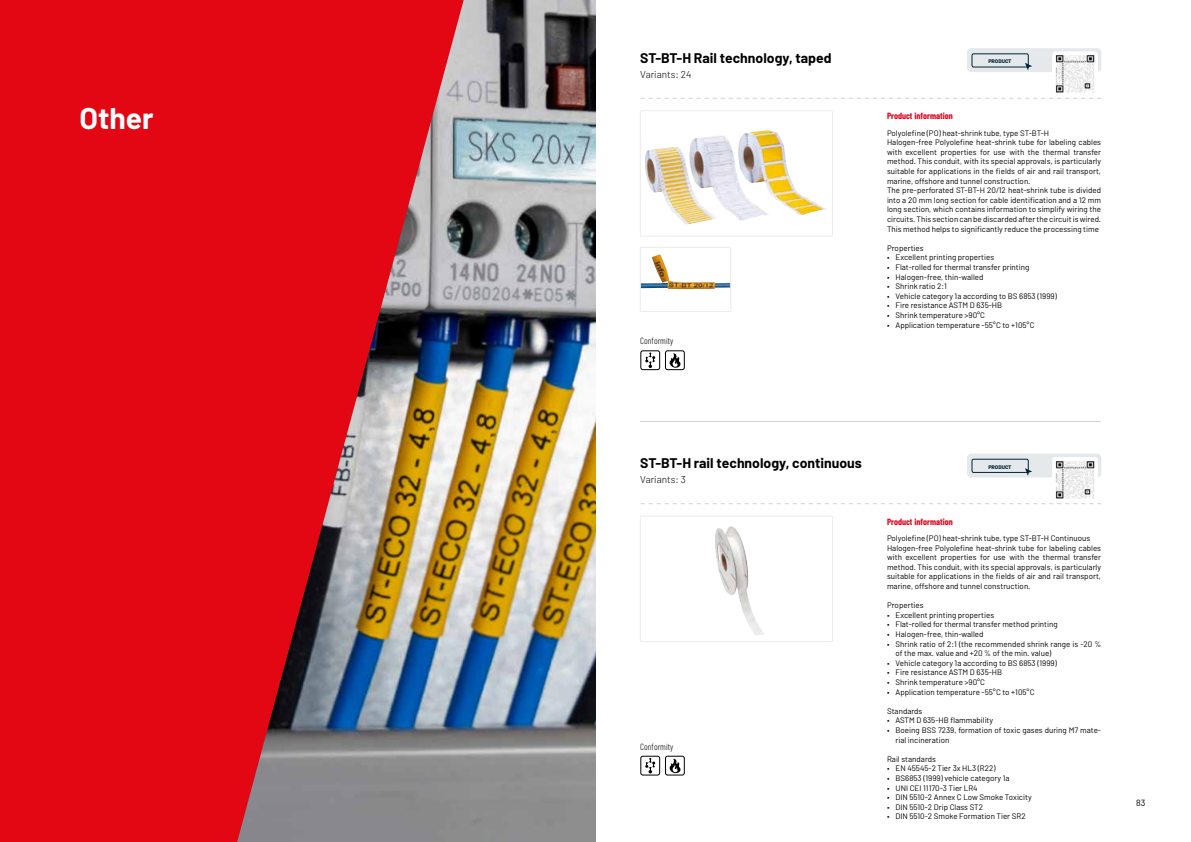
<style>
.page{position:relative;width:1191px;height:842px;background:#fff}
.page>*{position:absolute;margin:0;border:0;box-sizing:border-box;transform-origin:0 0}
.t1{font:700 30px "Barlow";color:#fff}
.t2{font:700 14px "Barlow";color:#000}
.t3{font:300 10px "Barlow";color:#000}
.t4{font:700 9px "Barlow Condensed";color:#e2001a}
.t5{font:300 9px "Barlow Condensed";color:#000}
.t6{font:9px "Barlow";color:#000}
.t7{font:8px/9.6px "Barlow";color:#000}
.t8{font:700 6.3px "Barlow";color:#002536}
</style>
<div class="page">
<img style="left:463px;top:0;width:132px;height:842px">
<svg style="left:0;top:0;width:463px;height:842px;background:#cd262e"></svg>
<hr style="left:640px;top:421px;width:460px;height:1px;background:#d0d3d6">
<svg style="left:640px;top:98px;width:461px;height:1px"></svg>
<img style="left:689px;top:130px;width:138px;height:91px">
<div style="left:640px;top:110px;width:192px;height:126px;border:1px solid #ececec"></div>
<div style="left:967px;top:48px;width:134px;height:24px;background:#e6e9eb;border-radius:4px"></div>
<div style="left:1052px;top:52px;width:45px;height:44px;background:#fff;border-radius:3px"></div>
<img style="left:1055px;top:52px;width:42px;height:41px">
<svg style="left:971px;top:53px;width:61px;height:17px"></svg>
<svg style="left:640px;top:350px;width:20px;height:20px"></svg>
<div style="left:641px;top:351px;width:18px;height:18px;background:#fff;border-radius:2px"></div>
<svg style="left:645px;top:352px;width:10px;height:16px"></svg>
<svg style="left:665px;top:350px;width:20px;height:20px"></svg>
<div style="left:666px;top:351px;width:18px;height:18px;background:#fff;border-radius:2px"></div>
<svg style="left:669px;top:353px;width:11px;height:15px"></svg>
<img style="left:642px;top:254px;width:87px;height:35px">
<div style="left:640px;top:247px;width:91px;height:65px;border:1px solid #ececec"></div>
<svg style="left:640px;top:503px;width:461px;height:1px"></svg>
<img style="left:715px;top:526px;width:49px;height:109px">
<div style="left:640px;top:516px;width:192px;height:126px;border:1px solid #ececec"></div>
<div style="left:967px;top:454px;width:134px;height:23px;background:#e6e9eb;border-radius:4px"></div>
<div style="left:1052px;top:457px;width:45px;height:44px;background:#fff;border-radius:3px"></div>
<img style="left:1055px;top:457px;width:42px;height:42px">
<svg style="left:971px;top:459px;width:61px;height:16px"></svg>
<svg style="left:640px;top:756px;width:20px;height:19px"></svg>
<div style="left:641px;top:757px;width:18px;height:17px;background:#fff;border-radius:2px"></div>
<svg style="left:645px;top:758px;width:10px;height:15px"></svg>
<svg style="left:665px;top:756px;width:20px;height:19px"></svg>
<div style="left:666px;top:757px;width:18px;height:17px;background:#fff;border-radius:2px"></div>
<svg style="left:669px;top:759px;width:11px;height:14px"></svg>
<h2 class="t2" style="left:640px;top:49px;width:193px">ST-BT-H Rail technology, taped</h2>
<p class="t3" style="left:640px;top:68px;width:53px">Variants: 24</p>
<p class="t8" style="left:988px;top:57px;width:25px">Product</p>
<h1 class="t1" style="left:79px;top:99px;width:76px">Other</h1>
<p class="t4" style="left:887px;top:111px;width:67px">Product information</p>
<p class="t7" style="left:887px;top:128px;width:216px">Polyolefine (PO) heat-shrink tube, type ST-BT-H<br>Halogen-free Polyolefine heat-shrink tube for labeling cables with excellent properties for use with the thermal transfer method. This conduit, with its special approvals, is particularly suitable for applications in the fields of air and rail transport, marine, offshore and tunnel construction.<br>The pre-perforated ST-BT-H 20/12 heat-shrink tube is divided into a 20 mm long section for cable identification and a 12 mm long section, which contains information to simplify wiring the circuits. This section can be discarded after the circuit is wired.<br>This method helps to significantly reduce the processing time</p>
<p class="t7" style="left:887px;top:243px;width:38px">Properties</p>
<p class="t7" style="left:887px;top:252px;width:109px">• Excellent printing properties</p>
<p class="t7" style="left:887px;top:262px;width:144px">• Flat-rolled for thermal transfer printing</p>
<p class="t7" style="left:887px;top:272px;width:98px">• Halogen-free, thin-walled</p>
<p class="t7" style="left:887px;top:281px;width:61px">• Shrink ratio 2:1</p>
<p class="t7" style="left:887px;top:291px;width:171px">• Vehicle category 1a according to BS 6853 (1999)</p>
<p class="t7" style="left:887px;top:300px;width:117px">• Fire resistance ASTM D 635-HB</p>
<p class="t7" style="left:887px;top:310px;width:100px">• Shrink temperature &gt;90°C</p>
<p class="t7" style="left:887px;top:320px;width:149px">• Application temperature -55°C to +105°C</p>
<p class="t5" style="left:640px;top:335px;width:34px">Conformity</p>
<h2 class="t2" style="left:640px;top:454px;width:223px">ST-BT-H rail technology, continuous</h2>
<p class="t3" style="left:640px;top:474px;width:47px">Variants: 3</p>
<p class="t5" style="left:640px;top:741px;width:34px">Conformity</p>
<p class="t4" style="left:887px;top:516px;width:67px">Product information</p>
<p class="t8" style="left:988px;top:462px;width:25px">Product</p>
<p class="t7" style="left:887px;top:533px;width:216px">Polyolefine (PO) heat-shrink tube, type ST-BT-H Continuous Halogen-free Polyolefine heat-shrink tube for labeling cables with excellent properties for use with the thermal transfer method. This conduit, with its special approvals, is particularly suitable for applications in the fields of air and rail transport, marine, offshore and tunnel construction.</p>
<p class="t7" style="left:887px;top:600px;width:38px">Properties</p>
<p class="t7" style="left:887px;top:610px;width:109px">• Excellent printing properties</p>
<p class="t7" style="left:887px;top:619px;width:172px">• Flat-rolled for thermal transfer method printing</p>
<p class="t7" style="left:887px;top:629px;width:98px">• Halogen-free, thin-walled</p>
<p class="t7" style="left:895px;top:639px;width:207px;text-indent:-9px">• Shrink ratio of 2:1 (the recommended shrink range is -20 % of the max. value and +20 % of the min. value)</p>
<p class="t7" style="left:887px;top:658px;width:171px">• Vehicle category 1a according to BS 6853 (1999)</p>
<p class="t7" style="left:887px;top:667px;width:117px">• Fire resistance ASTM D 635-HB</p>
<p class="t7" style="left:887px;top:677px;width:100px">• Shrink temperature &gt;90°C</p>
<p class="t7" style="left:887px;top:687px;width:149px">• Application temperature -55°C to +105°C</p>
<p class="t7" style="left:887px;top:706px;width:37px">Standards</p>
<p class="t7" style="left:887px;top:715px;width:108px">• ASTM D 635-HB flammability</p>
<p class="t7" style="left:895px;top:725px;width:207px;text-indent:-9px">• Boeing BSS 7239, formation of toxic gases during M7 mate&shy;rial incineration</p>
<p class="t7" style="left:887px;top:754px;width:50px">Rail standards</p>
<p class="t7" style="left:887px;top:763px;width:110px">• EN 45545-2 Tier 3x HL3 (R22)</p>
<p class="t7" style="left:887px;top:773px;width:124px">• BS6853 (1999) vehicle category 1a</p>
<p class="t7" style="left:887px;top:783px;width:92px">• UNI CEI 11170-3 Tier LR4</p>
<p class="t7" style="left:887px;top:792px;width:146px">• DIN 5510-2 Annex C Low Smoke Toxicity</p>
<p class="t7" style="left:887px;top:802px;width:97px">• DIN 5510-2 Drip Class ST2</p>
<p class="t7" style="left:887px;top:811px;width:140px">• DIN 5510-2 Smoke Formation Tier SR2</p>
<p class="t6" style="left:1136px;top:798px;width:11px">83</p>
</div>
